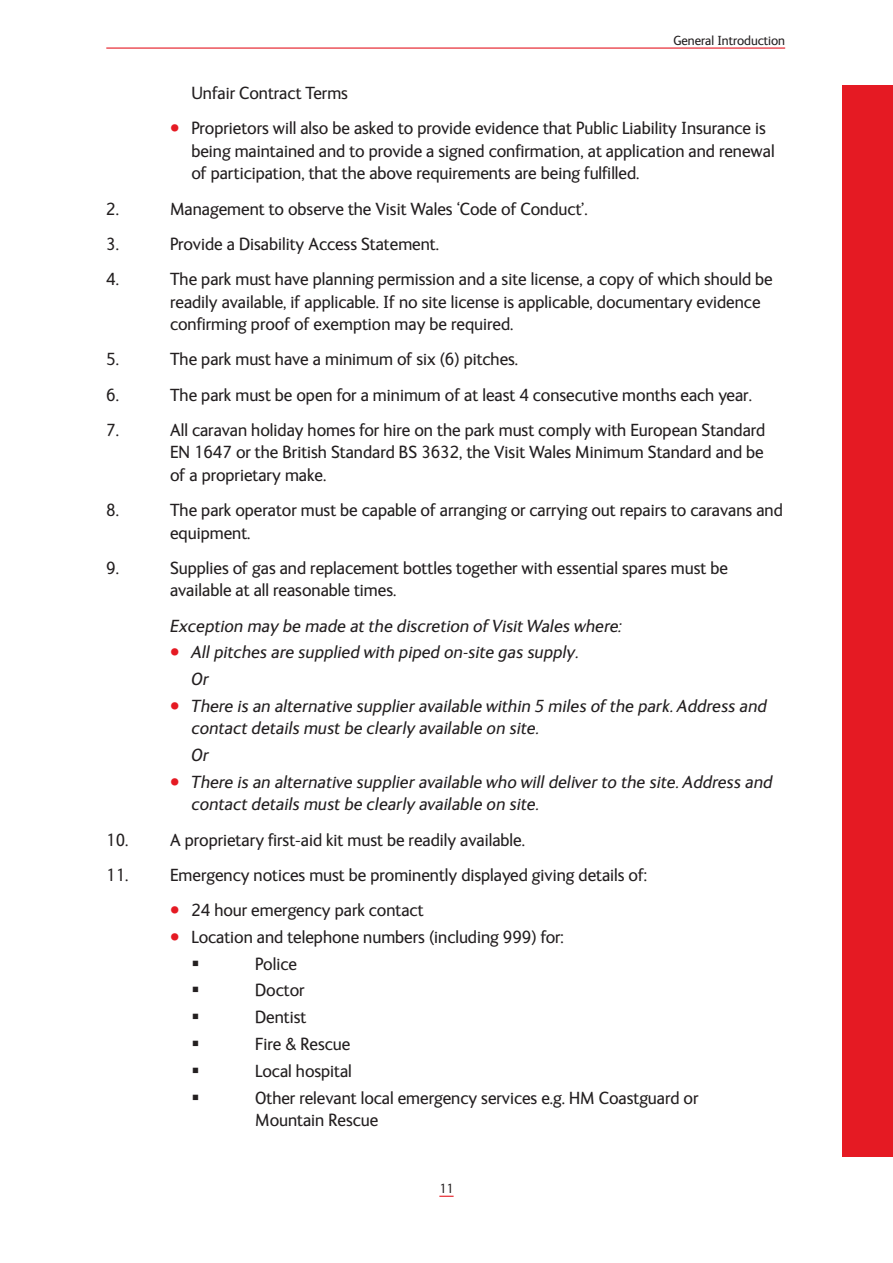
<style>
.page{position:relative;width:893px;height:1263px;background:#fff}
.page>*{position:absolute;margin:0;border:0;box-sizing:border-box;transform-origin:0 0}
.Body_Copy{font:18px/22.5px "FS Ingrid";color:#231f20}
.Body_Copy-2{font:italic 18px/22.5px "FS Ingrid";color:#231f20}
.Body_Copy-3{font:18px "Wingdings";color:#231f20}
.t1{font:13.5px "FS Ingrid";color:#231f20}
.s1{font-size:23.25px;color:#e51a23}
.s2{font-style:normal;font-size:23.25px;color:#e51a23}
</style>
<div class="page">
<div style="left:842px;top:85px;width:51px;height:1072px;background:#e51a23"></div>
<svg style="left:439px;top:1196px;width:15px;height:1px"></svg>
<hr style="left:106px;top:48px;width:679px;height:1px;background:#e51a23">
<p class="t1" style="left:673px;top:33px;width:113px">General Introduction</p>
<p class="Body_Copy" style="left:191px;top:82px;width:158px">Unfair Contract Terms</p>
<p class="Body_Copy" style="left:191px;top:117px;width:585px;text-indent:-21px"><span class="s1">•</span> Proprietors will also be asked to provide evidence that Public Liability Insurance is being maintained and to provide a signed confirmation, at application and renewal of participation, that the above requirements are being fulfilled.</p>
<p class="Body_Copy" style="left:106px;top:198px;width:14px">2.</p>
<p class="Body_Copy" style="left:170px;top:198px;width:419px">Management to observe the Visit Wales ‘Code of Conduct’.</p>
<p class="Body_Copy" style="left:106px;top:233px;width:14px">3.</p>
<p class="Body_Copy" style="left:170px;top:233px;width:271px">Provide a Disability Access Statement.</p>
<p class="Body_Copy" style="left:106px;top:268px;width:14px">4.</p>
<p class="Body_Copy" style="left:170px;top:268px;width:604px">The park must have planning permission and a site license, a copy of which should be readily available, if applicable. If no site license is applicable, documentary evidence confirming proof of exemption may be required.</p>
<p class="Body_Copy" style="left:106px;top:348px;width:14px">5.</p>
<p class="Body_Copy" style="left:170px;top:348px;width:350px">The park must have a minimum of six (6) pitches.</p>
<p class="Body_Copy" style="left:106px;top:384px;width:14px">6.</p>
<p class="Body_Copy" style="left:170px;top:384px;width:583px">The park must be open for a minimum of at least 4 consecutive months each year.</p>
<p class="Body_Copy" style="left:106px;top:419px;width:14px">7.</p>
<p class="Body_Copy" style="left:170px;top:419px;width:597px;text-align:justify">All caravan holiday homes for hire on the park must comply with European Standard EN 1647 or the British Standard BS 3632, the Visit Wales Minimum Standard and be of a proprietary make.</p>
<p class="Body_Copy" style="left:106px;top:499px;width:14px">8.</p>
<p class="Body_Copy" style="left:170px;top:499px;width:614px">The park operator must be capable of arranging or carrying out repairs to caravans and equipment.</p>
<p class="Body_Copy" style="left:106px;top:557px;width:14px">9.</p>
<p class="Body_Copy" style="left:170px;top:557px;width:559px">Supplies of gas and replacement bottles together with essential spares must be available at all reasonable times.</p>
<p class="Body_Copy-2" style="left:170px;top:615px;width:453px">Exception may be made at the discretion of Visit Wales where:</p>
<p class="Body_Copy-2" style="left:170px;top:641px;width:410px"><span class="s2">•</span> All pitches are supplied with piped on-site gas supply.</p>
<p class="Body_Copy-2" style="left:191px;top:668px;width:19px">Or</p>
<p class="Body_Copy-2" style="left:191px;top:695px;width:577px;text-indent:-21px"><span class="s2">•</span> There is an alternative supplier available within 5 miles of the park. Address and contact details must be clearly available on site.</p>
<p class="Body_Copy-2" style="left:191px;top:744px;width:19px">Or</p>
<p class="Body_Copy-2" style="left:191px;top:771px;width:583px;text-indent:-21px"><span class="s2">•</span> There is an alternative supplier available who will deliver to the site. Address and contact details must be clearly available on site.</p>
<p class="Body_Copy" style="left:106px;top:829px;width:420px">10. A proprietary first-aid kit must be readily available.</p>
<p class="Body_Copy" style="left:106px;top:864px;width:542px">11. Emergency notices must be prominently displayed giving details of:</p>
<p class="Body_Copy" style="left:170px;top:899px;width:255px"><span class="s1">•</span> 24 hour emergency park contact</p>
<p class="Body_Copy" style="left:170px;top:926px;width:395px"><span class="s1">•</span> Location and telephone numbers (including 999) for:</p>
<p class="Body_Copy-3" style="left:191px;top:953px;width:10px">▪</p>
<p class="Body_Copy" style="left:255px;top:953px;width:43px">Police</p>
<p class="Body_Copy-3" style="left:191px;top:980px;width:10px">▪</p>
<p class="Body_Copy" style="left:255px;top:979px;width:51px">Doctor</p>
<p class="Body_Copy-3" style="left:191px;top:1007px;width:10px">▪</p>
<p class="Body_Copy" style="left:255px;top:1006px;width:53px">Dentist</p>
<p class="Body_Copy-3" style="left:191px;top:1034px;width:10px">▪</p>
<p class="Body_Copy" style="left:255px;top:1033px;width:97px">Fire &amp; Rescue</p>
<p class="Body_Copy-3" style="left:191px;top:1060px;width:10px">▪</p>
<p class="Body_Copy" style="left:255px;top:1060px;width:98px">Local hospital</p>
<p class="Body_Copy-3" style="left:191px;top:1087px;width:10px">▪</p>
<p class="Body_Copy" style="left:255px;top:1086px;width:445px">Other relevant local emergency services e.g. HM Coastguard or<br>Mountain Rescue</p>
<p class="t1" style="left:439px;top:1181px;width:16px">11</p>
</div>
